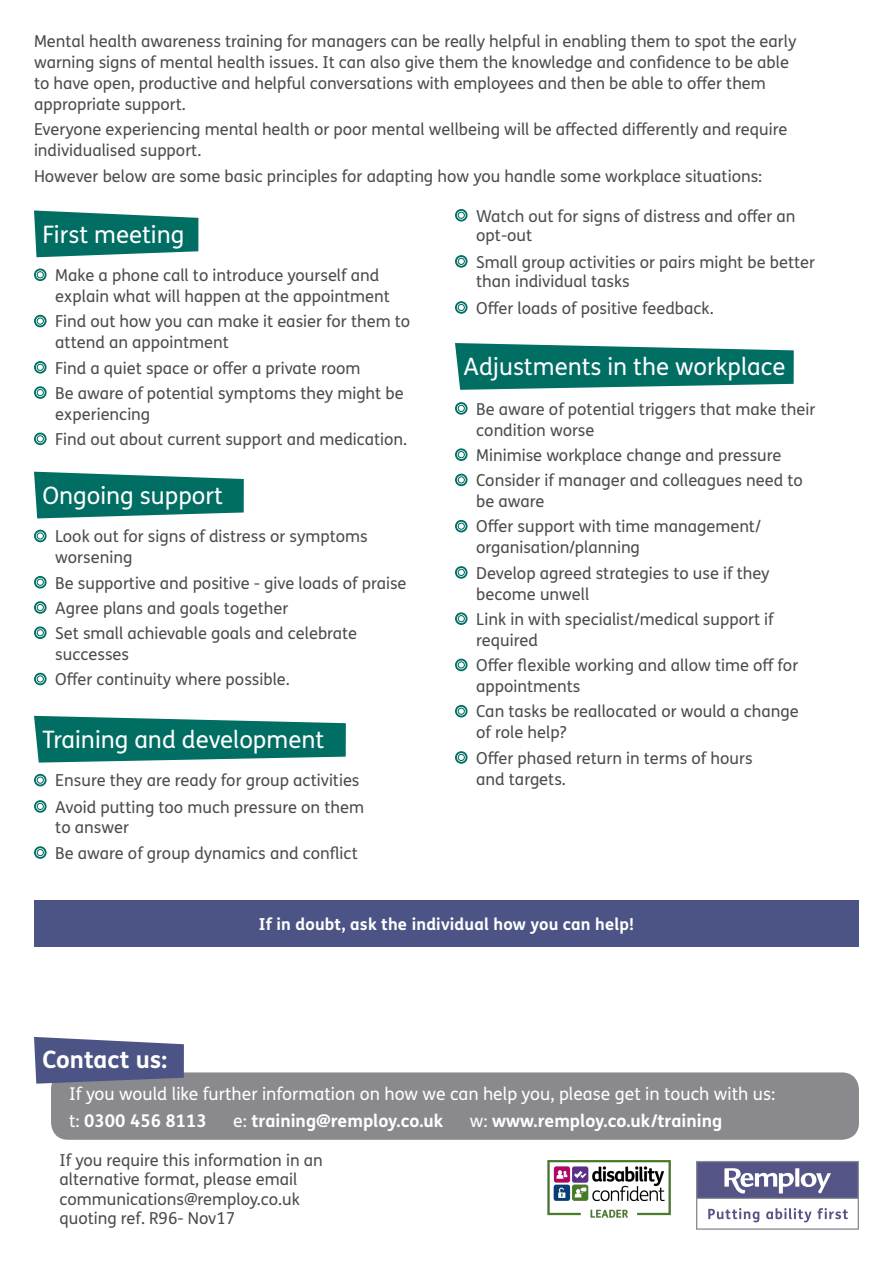
<style>
.page{position:relative;width:893px;height:1263px;background:#fff}
.page>*{position:absolute;margin:0;border:0;box-sizing:border-box;transform-origin:0 0}
.t1{font:24px "FS Me Pro";color:#fff}
.t2{font:700 24px "FS Me Pro";color:#fff}
.t3{font:17.55px "FS Me Pro";color:#fff}
.t4{font:700 17.55px "FS Me Pro";color:#fff}
.t5{font:16.5px/21px "FS Me Pro";color:#4b4c4d}
.t6{font:700 16.5px "FS Me Pro";letter-spacing:.01em;color:#fff}
.s1{font-weight:400}
</style>
<div class="page">
<svg style="left:34px;top:716px;width:312px;height:47px;background:#27847b"></svg>
<svg style="left:34px;top:210px;width:164px;height:47px;background:#26847a"></svg>
<svg style="left:34px;top:472px;width:210px;height:46px;background:#228178"></svg>
<svg style="left:34px;top:530px;width:13px;height:12px"></svg>
<svg style="left:34px;top:576px;width:13px;height:12px"></svg>
<svg style="left:34px;top:601px;width:13px;height:13px"></svg>
<svg style="left:34px;top:626px;width:13px;height:13px"></svg>
<svg style="left:34px;top:673px;width:13px;height:12px"></svg>
<svg style="left:34px;top:774px;width:13px;height:12px"></svg>
<svg style="left:34px;top:800px;width:13px;height:13px"></svg>
<svg style="left:34px;top:846px;width:13px;height:13px"></svg>
<svg style="left:34px;top:268px;width:13px;height:13px"></svg>
<svg style="left:34px;top:315px;width:13px;height:12px"></svg>
<svg style="left:34px;top:361px;width:13px;height:13px"></svg>
<svg style="left:34px;top:386px;width:13px;height:13px"></svg>
<svg style="left:34px;top:433px;width:13px;height:12px"></svg>
<svg style="left:455px;top:343px;width:339px;height:47px;background:#27847b"></svg>
<svg style="left:455px;top:402px;width:13px;height:13px"></svg>
<svg style="left:455px;top:448px;width:13px;height:13px"></svg>
<svg style="left:455px;top:474px;width:13px;height:12px"></svg>
<svg style="left:455px;top:520px;width:13px;height:12px"></svg>
<svg style="left:455px;top:566px;width:13px;height:13px"></svg>
<svg style="left:455px;top:612px;width:13px;height:13px"></svg>
<svg style="left:455px;top:659px;width:13px;height:12px"></svg>
<svg style="left:455px;top:705px;width:13px;height:12px"></svg>
<svg style="left:455px;top:751px;width:13px;height:13px"></svg>
<svg style="left:455px;top:209px;width:13px;height:13px"></svg>
<svg style="left:455px;top:255px;width:13px;height:13px"></svg>
<svg style="left:455px;top:301px;width:13px;height:13px"></svg>
<div style="left:34px;top:900px;width:825px;height:47px;background:#4c5486"></div>
<div style="left:51px;top:1072px;width:808px;height:68px;background:#8a8a8e;border-radius:17px"></div>
<svg style="left:34px;top:1037px;width:150px;height:47px;background:#5f6690"></svg>
<img style="left:547px;top:1161px;width:124px;height:57px">
<svg style="left:696px;top:1161px;width:163px;height:69px"></svg>
<p class="t5" style="left:34px;top:30px;width:764px">Mental health awareness training for managers can be really helpful in enabling them to spot the early warning signs of mental health issues. It can also give them the knowledge and confidence to be able to have open, productive and helpful conversations with employees and then be able to offer them appropriate support.</p>
<p class="t5" style="left:34px;top:119px;width:755px">Everyone experiencing mental health or poor mental wellbeing will be affected differently and require individualised support.</p>
<p class="t5" style="left:34px;top:165px;width:730px">However below are some basic principles for adapting how you handle some workplace situations:</p>
<p class="t1" style="left:43px;top:218px;width:143px">First meeting</p>
<p class="t5" style="left:55px;top:264px;width:336px">Make a phone call to introduce yourself and explain what will happen at the appointment</p>
<p class="t5" style="left:55px;top:311px;width:356px">Find out how you can make it easier for them to attend an appointment</p>
<p class="t5" style="left:55px;top:357px;width:307px">Find a quiet space or offer a private room</p>
<p class="t5" style="left:55px;top:382px;width:350px">Be aware of potential symptoms they might be experiencing</p>
<p class="t5" style="left:55px;top:428px;width:353px">Find out about current support and medication.</p>
<p class="t1" style="left:43px;top:479px;width:182px">Ongoing support</p>
<p class="t5" style="left:55px;top:526px;width:314px">Look out for signs of distress or symptoms worsening</p>
<p class="t5" style="left:55px;top:572px;width:353px">Be supportive and positive - give loads of praise</p>
<p class="t5" style="left:55px;top:597px;width:234px">Agree plans and goals together</p>
<p class="t5" style="left:55px;top:622px;width:303px">Set small achievable goals and celebrate successes</p>
<p class="t5" style="left:55px;top:669px;width:236px">Offer continuity where possible.</p>
<p class="t1" style="left:43px;top:723px;width:283px">Training and development</p>
<p class="t5" style="left:55px;top:770px;width:306px">Ensure they are ready for group activities</p>
<p class="t5" style="left:55px;top:797px;width:310px;line-height:19.8px">Avoid putting too much pressure on them to answer</p>
<p class="t5" style="left:55px;top:842px;width:304px">Be aware of group dynamics and conflict</p>
<p class="t5" style="left:476px;top:206px;width:321px;line-height:19.8px">Watch out for signs of distress and offer an opt-out</p>
<p class="t5" style="left:476px;top:252px;width:340px;line-height:19.8px">Small group activities or pairs might be better than individual tasks</p>
<p class="t5" style="left:476px;top:297px;width:239px">Offer loads of positive feedback.</p>
<p class="t1" style="left:463px;top:350px;width:324px">Adjustments in the workplace</p>
<p class="t5" style="left:476px;top:398px;width:341px">Be aware of potential triggers that make their condition worse</p>
<p class="t5" style="left:476px;top:444px;width:307px">Minimise workplace change and pressure</p>
<p class="t5" style="left:476px;top:470px;width:328px">Consider if manager and colleagues need to be aware</p>
<p class="t5" style="left:476px;top:516px;width:286px">Offer support with time management/ organisation/planning</p>
<p class="t5" style="left:476px;top:562px;width:295px">Develop agreed strategies to use if they become unwell</p>
<p class="t5" style="left:476px;top:608px;width:299px">Link in with specialist/medical support if required</p>
<p class="t5" style="left:476px;top:655px;width:324px">Offer flexible working and allow time off for appointments</p>
<p class="t5" style="left:476px;top:701px;width:324px">Can tasks be reallocated or would a change of role help?</p>
<p class="t5" style="left:476px;top:747px;width:278px">Offer phased return in terms of hours and targets.</p>
<p class="t2" style="left:43px;top:1041px;width:126px">Contact us:</p>
<p class="t6" style="left:259px;top:911px;width:377px">If in doubt, ask the individual how you can help!</p>
<p class="t3" style="left:69px;top:1082px;width:708px">If you would like further information on how we can help you, please get in touch with us:</p>
<p class="t4" style="left:69px;top:1107px;width:139px"><span class="s1">t:</span> 0300 456 8113</p>
<p class="t4" style="left:233px;top:1107px;width:211px"><span class="s1">e:</span> training@remploy.co.uk</p>
<p class="t4" style="left:470px;top:1107px;width:254px"><span class="s1">w:</span> www.remploy.co.uk/training</p>
<p class="t5" style="left:60px;top:1150px;width:265px;line-height:19.5px">If you require this information in an alternative format, please email communications@remploy.co.uk quoting ref. R96- Nov17</p>
</div>
